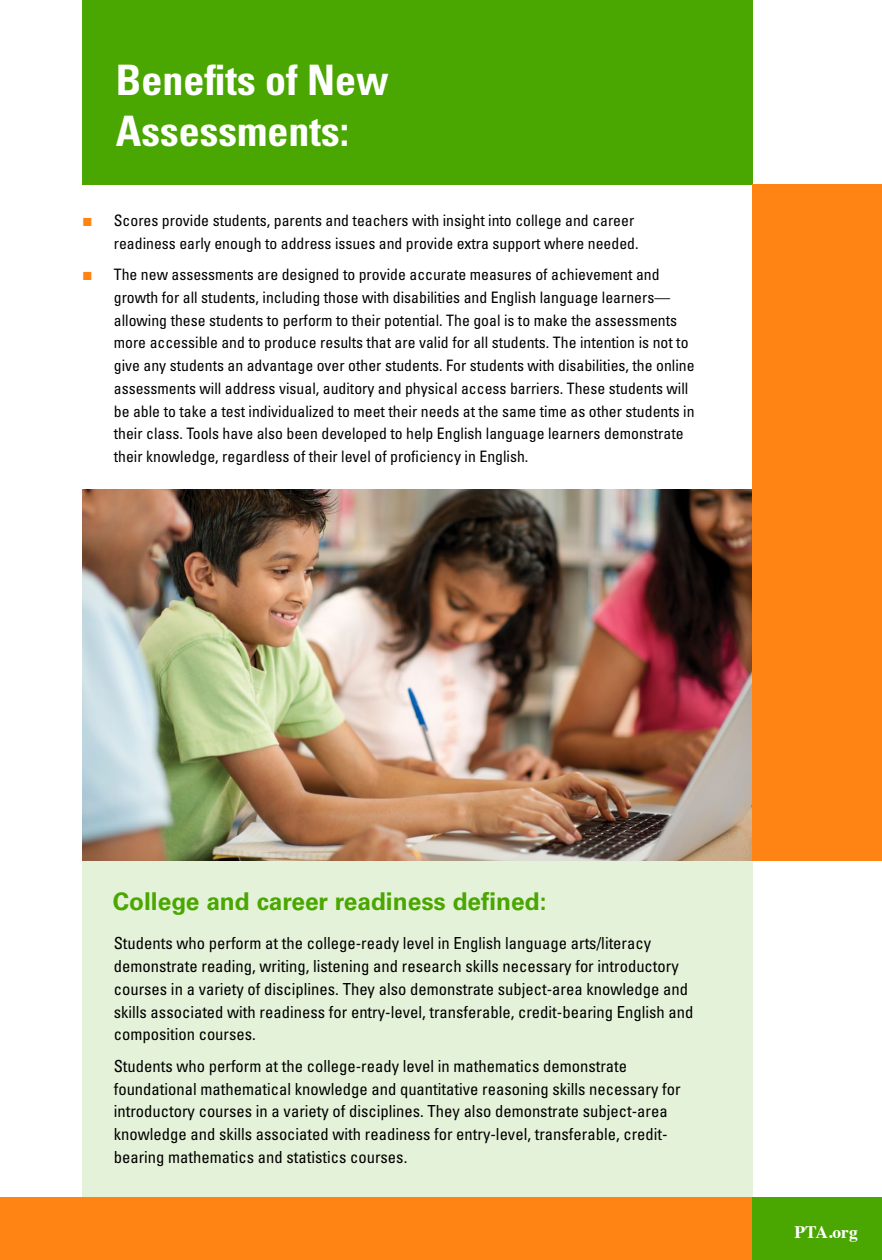
<style>
.page{position:relative;width:882px;height:1260px;background:#fff}
.page>*{position:absolute;margin:0;border:0;box-sizing:border-box;transform-origin:0 0}
.t1{font:700 condensed 42px/50.4px "Univers LT Std";color:#fff}
.t2{font:700 24.5px "Univers LT Std";color:#4aa600}
.t3{font:700 17.5px "Times";color:#fff}
.t4{font:condensed 16.62px/22.8px "Univers LT Std";color:#000}
.t5{font:condensed 15.75px/22.8px "Univers LT Std";color:#000;text-align:right}
.s1{font-family:"Arial";font-stretch:normal;font-size:17.5px;color:#ff8413}
</style>
<div class="page">
<div style="left:82px;top:861px;width:671px;height:336px;background:#e4f2d9"></div>
<img style="left:82px;top:490px;width:671px;height:371px">
<div style="left:82px;top:0;width:671px;height:184px;background:#4aa600"></div>
<div style="left:753px;top:184px;width:129px;height:677px;background:#ff8413"></div>
<div style="left:0;top:1197px;width:763px;height:63px;background:#ff8413"></div>
<div style="left:753px;top:1197px;width:129px;height:63px;background:#4aa600"></div>
<h1 class="t1" style="left:116px;top:55px;width:274px">Benefits of New<br>Assessments:</h1>
<p class="t5" style="left:82px;top:209px;width:558px"><span class="s1">■</span> Scores provide students, parents and teachers with insight into college and career readiness early enough to address issues and provide extra support where needed.</p>
<p class="t5" style="left:114px;top:263px;width:582px;text-align:left;text-indent:-32px"><span class="s1">■</span> The new assessments are designed to provide accurate measures of achievement and growth for all students, including those with disabilities and English language learners— allowing these students to perform to their potential. The goal is to make the assessments more accessible and to produce results that are valid for all students. The intention is not to give any students an advantage over other students. For students with disabilities, the online assessments will address visual, auditory and physical access barriers. These students will be able to take a test individualized to meet their needs at the same time as other students in their class. Tools have also been developed to help English language learners demonstrate their knowledge, regardless of their level of proficiency in English.</p>
<h2 class="t2" style="left:113px;top:887px;width:435px">College and career readiness defined:</h2>
<p class="t4" style="left:114px;top:932px;width:581px">Students who perform at the college-ready level in English language arts/literacy demonstrate reading, writing, listening and research skills necessary for introductory courses in a variety of disciplines. They also demonstrate subject-area knowledge and skills associated with readiness for entry-level, transferable, credit-bearing English and composition courses.</p>
<p class="t4" style="left:114px;top:1054px;width:568px">Students who perform at the college-ready level in mathematics demonstrate foundational mathematical knowledge and quantitative reasoning skills necessary for introductory courses in a variety of disciplines. They also demonstrate subject-area knowledge and skills associated with readiness for entry-level, transferable, credit&shy;bearing mathematics and statistics courses.</p>
<p class="t3" style="left:794px;top:1216px;width:65px">PTA.org</p>
</div>
